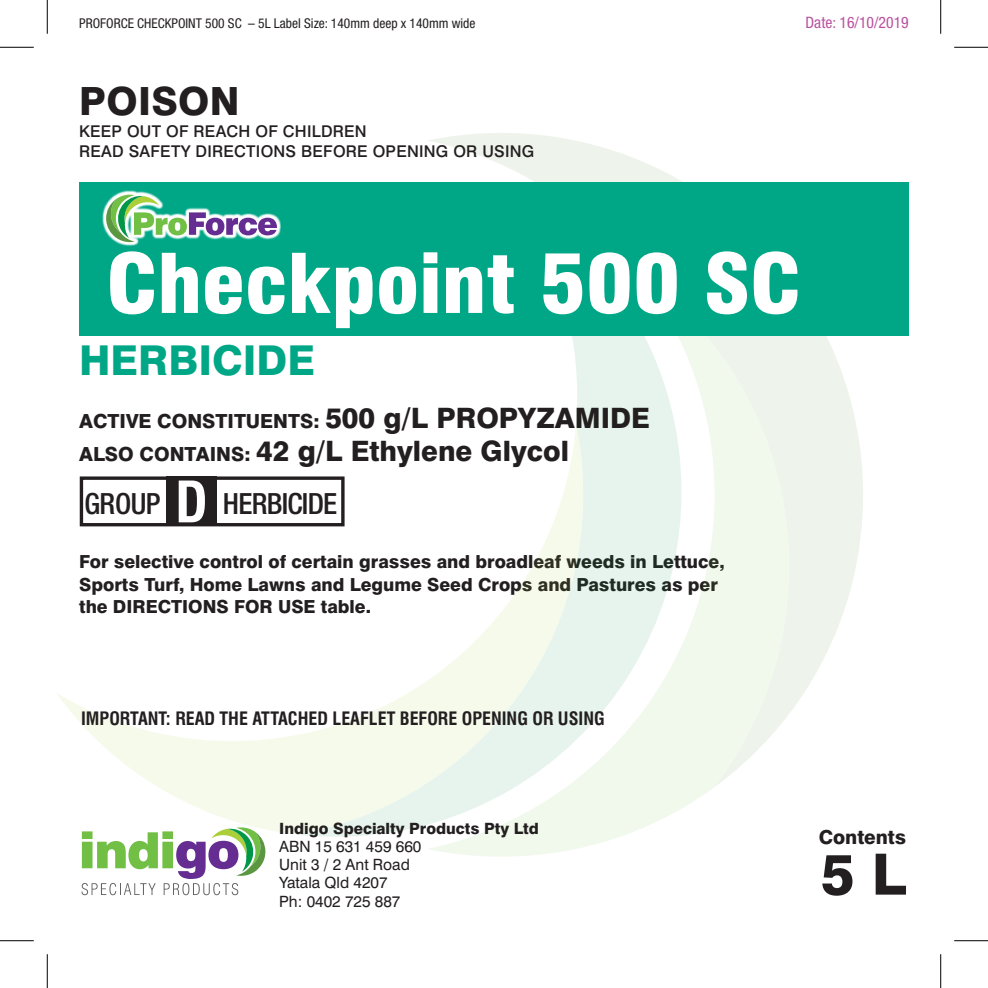
<style>
.page{position:relative;width:988px;height:988px;background:#fff}
.page>*{position:absolute;margin:0;border:0;box-sizing:border-box;transform-origin:0 0}
.t1{font:900 condensed 79.88px "Swiss 721 BT";letter-spacing:-.005em;color:#fff;scale:1.1 1}
.t2{font:800 56.93px "Swiss 721 BT";color:#231f20}
.t3{font:800 41.18px "Swiss 721 BT";color:#00a786}
.t4{font:800 38.93px "Swiss 721 BT";letter-spacing:.01em;color:#231f20}
.t5{font:500 condensed 29.25px "Helvetica Neue";letter-spacing:-.025em;color:#231f20}
.t6{font:800 28.12px "Swiss 721 BT";color:#231f20}
.t7{font:800 19.35px "Swiss 721 BT";color:#231f20}
.t8{font:800 18px/22.5px "Swiss 721 BT";color:#231f20}
.t9{font:700 condensed 18px "Swiss 721 BT";color:#231f20}
.t10{font:500 16.2px/19.3px "Swiss 721 BT";letter-spacing:.015em;color:#231f20}
.t11{font:condensed 15.75px "Helvetica Neue";color:#b9519f}
.t12{font:15.53px/18.2px "Swiss 721 BT";color:#231f20}
.t13{font:800 15.53px "Swiss 721 BT";color:#231f20}
.t14{font:condensed 13.5px "Helvetica Neue";color:#231f20}
.s1{font-size:28.12px}
.s2{font-size:19.35px}
.s3{font-weight:700;font-size:58.5px;color:#fff}
</style>
<div class="page">
<svg style="left:429px;top:788px;width:284px;height:68px"></svg>
<svg style="left:428px;top:133px;width:435px;height:655px;fill:#f1f8ec"></svg>
<svg style="left:57px;top:476px;width:238px;height:358px"></svg>
<svg style="left:295px;top:335px;width:403px;height:512px"></svg>
<svg style="left:81px;top:827px;width:184px;height:68px"></svg>
<div style="left:79px;top:182px;width:829px;height:153px;background:#00a786"></div>
<svg style="left:102px;top:190px;width:179px;height:56px"></svg>
<svg style="left:106px;top:195px;width:171px;height:47px"></svg>
<hr style="left:0;top:47px;width:34px;height:1px;background:#000">
<hr style="left:954px;top:47px;width:33px;height:1px;background:#000">
<hr style="left:0;top:940px;width:34px;height:1px;background:#000">
<hr style="left:954px;top:940px;width:33px;height:1px;background:#000">
<hr style="left:47px;top:0;width:1px;height:34px;background:#000">
<hr style="left:47px;top:954px;width:1px;height:33px;background:#000">
<hr style="left:940px;top:0;width:1px;height:34px;background:#000">
<hr style="left:940px;top:954px;width:1px;height:33px;background:#000">
<p class="t14" style="left:79px;top:15px;width:398px">PROFORCE CHECKPOINT 500 SC – 5L Label Size: 140mm deep x 140mm wide</p>
<p class="t11" style="left:805px;top:13px;width:105px">Date: 16/10/2019</p>
<h3 class="t4" style="left:79px;top:78px;width:162px">POISON</h3>
<p class="t10" style="left:79px;top:122px;width:456px">KEEP OUT OF REACH OF CHILDREN<br>READ SAFETY DIRECTIONS BEFORE OPENING OR USING</p>
<h1 class="t1" style="left:106px;top:236px;width:634px">Checkpoint 500 SC</h1>
<h3 class="t3" style="left:79px;top:335px;width:237px">HERBICIDE</h3>
<p class="t7" style="left:79px;top:409px;width:572px">ACTIVE CONSTITUENTS: <span class="s1">500 g/L PROPYZAMIDE</span></p>
<h3 class="t6" style="left:79px;top:434px;width:491px"><span class="s2">ALSO CONTAINS:</span> 42 g/L Ethylene Glycol</h3>
<h3 class="t5" style="left:85px;top:485px;width:254px">GROUP <span class="s3">D</span> HERBICIDE</h3>
<p class="t8" style="left:79px;top:550px;width:647px">For selective control of certain grasses and broadleaf weeds in Lettuce,<br>Sports Turf, Home Lawns and Legume Seed Crops and Pastures as per the DIRECTIONS FOR USE table.</p>
<p class="t9" style="left:81px;top:707px;width:525px">IMPORTANT: READ THE ATTACHED LEAFLET BEFORE OPENING OR USING</p>
<p class="t13" style="left:279px;top:819px;width:261px">Indigo Specialty Products Pty Ltd</p>
<p class="t12" style="left:279px;top:837px;width:144px">ABN 15 631 459 660<br>Unit 3 / 2 Ant Road<br>Yatala Qld 4207<br>Ph: 0402 725 887</p>
<p class="t7" style="left:818px;top:825px;width:89px">Contents</p>
<h2 class="t2" style="left:821px;top:839px;width:87px">5 L</h2>
</div>
